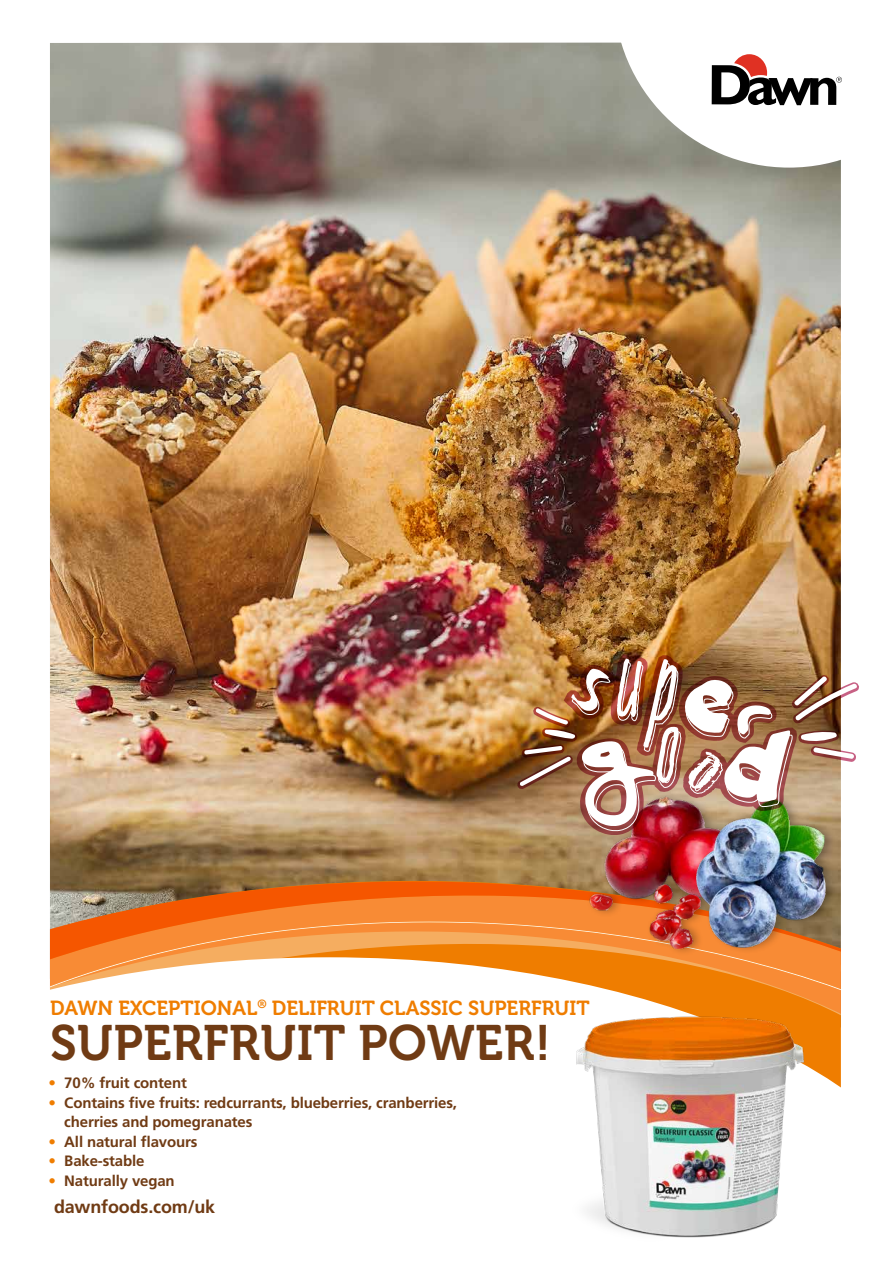
<style>
.page{position:relative;width:893px;height:1263px;background:#fff}
.page>*{position:absolute;margin:0;border:0;box-sizing:border-box;transform-origin:0 0}
.t1{font:49.5px "Museo 700";letter-spacing:.01em;color:#703b14}
.t2{font:20.25px "Museo 700";color:#ef7d00}
.t3{font:700 18px "Frutiger";letter-spacing:-.01em;color:#703b14}
.t4{font:700 15px/19.5px "Frutiger LT Std";letter-spacing:-.01em;color:#703b14}
.s1{color:#ef7d00}
</style>
<div class="page">
<img style="left:50px;top:43px;width:791px;height:833px">
<svg style="left:614px;top:42px;width:227px;height:126px"></svg>
<svg style="left:622px;top:42px;width:220px;height:114px"></svg>
<svg style="left:50px;top:876px;width:791px;height:212px"></svg>
<img style="left:549px;top:993px;width:283px;height:245px">
<img style="left:590px;top:836px;width:97px;height:34px">
<img style="left:544px;top:870px;width:178px;height:102px">
<img style="left:687px;top:836px;width:148px;height:121px">
<img style="left:514px;top:661px;width:345px;height:175px">
<h2 class="t2" style="left:50px;top:997px;width:541px">DAWN EXCEPTIONAL<sup>®</sup> DELIFRUIT CLASSIC SUPERFRUIT</h2>
<h1 class="t1" style="left:50px;top:1015px;width:502px">SUPERFRUIT POWER!</h1>
<p class="t4" style="left:48px;top:1073px;width:140px"><span class="s1">•</span> 70% fruit content</p>
<p class="t4" style="left:64px;top:1093px;width:394px;text-indent:-16px"><span class="s1">•</span> Contains five fruits: redcurrants, blueberries, cranberries, cherries and pomegranates</p>
<p class="t4" style="left:48px;top:1132px;width:151px"><span class="s1">•</span> All natural flavours</p>
<p class="t4" style="left:48px;top:1151px;width:98px"><span class="s1">•</span> Bake-stable</p>
<p class="t4" style="left:48px;top:1171px;width:128px"><span class="s1">•</span> Naturally vegan</p>
<p class="t3" style="left:54px;top:1196px;width:163px">dawnfoods.com/uk</p>
</div>
